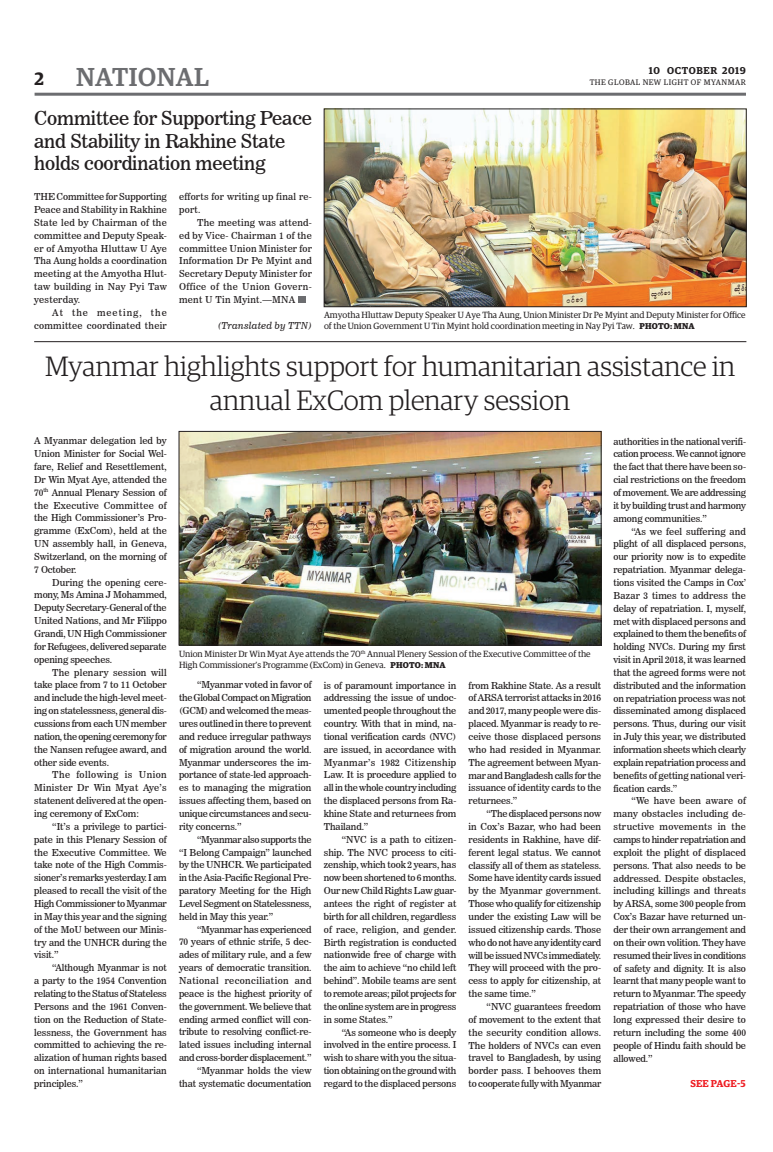
<style>
.page{position:relative;width:773px;height:1152px;background:#fff}
.page>*{position:absolute;margin:0;border:0;box-sizing:border-box;transform-origin:0 0}
.t1{font:300 28px/33.6px "Guardian Egyp";color:#231f20;text-align:center}
.t2{font:500 26px "Guardian Egyp";letter-spacing:.02em;color:#6c6d70}
.t3{font:19px/22.8px "News 706 BT Roman C";letter-spacing:-.01em;color:#231f20}
.t4{font:600 18px "Guardian Egyp";color:#231f20}
.t5{font:600 10px "Guardian Egyp";letter-spacing:.06em;color:#231f20}
.t6{font:600 10px "Guardian Egyp";letter-spacing:.02em;color:#ee1d23}
.t7{font:9.5px/12.9px "News 706 BT Roman C";letter-spacing:-.01em;color:#231f20;text-align:justify}
.t8{font:9.5px/12.9px "News 706 BT Roman C";letter-spacing:.025em;color:#231f20;text-align:right}
.t9{font:9.5px "News 706 BT Italic C";letter-spacing:.025em;color:#231f20}
.t10{font:9px/10.8px "Guardian Egyp";color:#231f20}
.t11{font:8px "Guardian Egyp";letter-spacing:.06em;color:#231f20}
.s1{font-weight:700;font-size:8.5px}
</style>
<div class="page">
<hr style="left:35px;top:93px;width:711px;height:3px;background:#6c6d70">
<hr style="left:34px;top:341px;width:712px;height:1px;background:#231f20">
<div style="left:298px;top:297px;width:8px;height:6px;background:#6c6d70"></div>
<img style="left:326px;top:111px;width:418px;height:194px">
<div style="left:324px;top:109px;width:422px;height:198px;border:1px solid #231f20"></div>
<img style="left:181px;top:433px;width:418px;height:210px">
<div style="left:179px;top:431px;width:422px;height:214px;border:1px solid #231f20"></div>
<h3 class="t4" style="left:35px;top:65px;width:11px">2</h3>
<p class="t5" style="left:649px;top:63px;width:98px">10 OCTOBER 2019</p>
<h2 class="t2" style="left:76px;top:59px;width:134px">NATIONAL</h2>
<p class="t11" style="left:589px;top:77px;width:158px">THE GLOBAL NEW LIGHT OF MYANMAR</p>
<h3 class="t3" style="left:34px;top:106px;width:279px">Committee for Supporting Peace and Stability in Rakhine State holds coordination meeting</h3>
<p class="t7" style="left:34px;top:190px;width:134px">THE Committee for Supporting Peace and Stability in Rakhine State led by Chairman of the committee and Deputy Speak&shy;er of Amyotha Hluttaw U Aye Tha Aung holds a coordination meeting at the Amyotha Hlut&shy;taw building in Nay Pyi Taw yesterday.</p>
<p class="t8" style="left:34px;top:306px;width:134px">At the meeting, the committee coordinated their</p>
<p class="t8" style="left:179px;top:190px;width:134px;text-align:left">efforts for writing up final re&shy;port.</p>
<p class="t7" style="left:179px;top:216px;width:134px;text-indent:18px">The meeting was attend&shy;ed by Vice- Chairman 1 of the committee Union Minister for Information Dr Pe Myint and Secretary Deputy Minister for Office of the Union Govern&shy;ment U Tin Myint.—MNA</p>
<p class="t9" style="left:218px;top:320px;width:96px">(Translated by TTN)</p>
<p class="t10" style="left:324px;top:309px;width:423px">Amyotha Hluttaw Deputy Speaker U Aye Tha Aung, Union Minister Dr Pe Myint and Deputy Minister for Office of the Union Government U Tin Myint hold coordination meeting in Nay Pyi Taw. <span class="s1">PHOTO: MNA</span></p>
<h1 class="t1" style="left:45px;top:348px;width:691px">Myanmar highlights support for humanitarian assistance in annual ExCom plenary session</h1>
<p class="t7" style="left:34px;top:434px;width:134px">A Myanmar delegation led by Union Minister for Social Wel&shy;fare, Relief and Resettlement, Dr Win Myat Aye, attended the 70<sup>th</sup> Annual Plenary Session of the Executive Committee of the High Commissioner’s Pro&shy;gramme (ExCom), held at the UN assembly hall, in Geneva, Switzerland, on the morning of 7 October.</p>
<p class="t7" style="left:34px;top:576px;width:134px;text-indent:18px">During the opening cere&shy;mony, Ms Amina J Mohammed, Deputy Secretary-General of the United Nations, and Mr Filippo Grandi, UN High Commissioner for Refugees, delivered separate opening speeches.</p>
<p class="t7" style="left:34px;top:666px;width:134px;text-indent:18px">The plenary session will take place from 7 to 11 October and include the high-level meet&shy;ing on statelessness, general dis&shy;cussions from each UN member nation, the opening ceremony for the Nansen refugee award, and other side events.</p>
<p class="t7" style="left:34px;top:769px;width:134px;text-indent:18px">The following is Union Minister Dr Win Myat Aye’s statenent delivered at the open&shy;ing ceremony of ExCom:</p>
<p class="t7" style="left:34px;top:820px;width:134px;text-indent:18px">“It’s a privilege to partici&shy;pate in this Plenary Session of the Executive Committee. We take note of the High Commis&shy;sioner’s remarks yesterday. I am pleased to recall the visit of the High Commissioner to Myanmar in May this year and the signing of the MoU between our Minis&shy;try and the UNHCR during the visit.”</p>
<p class="t7" style="left:34px;top:961px;width:134px;text-indent:18px">“Although Myanmar is not a party to the 1954 Convention relating to the Status of Stateless Persons and the 1961 Conven&shy;tion on the Reduction of State&shy;lessness, the Government has committed to achieving the re&shy;alization of human rights based on international humanitarian principles.”</p>
<p class="t10" style="left:179px;top:648px;width:413px">Union Minister Dr Win Myat Aye attends the 70<sup>th</sup> Annual Plenery Session of the Executive Committee of the<br>High Commissioner’s Programme (ExCom) in Geneva. <span class="s1">PHOTO: MNA</span></p>
<p class="t7" style="left:179px;top:679px;width:134px;text-indent:18px">“Myanmar voted in favor of the Global Compact on Migration (GCM) and welcomed the meas&shy;ures outlined in there to prevent and reduce irregular pathways of migration around the world.<br>Myanmar underscores the im&shy;portance of state-led approach&shy;es to managing the migration issues affecting them, based on unique circumstances and secu&shy;rity concerns.”</p>
<p class="t7" style="left:179px;top:833px;width:134px;text-indent:18px">“Myanmar also supports the “I Belong Campaign” launched by the UNHCR. We participated in the Asia-Pacific Regional Pre&shy;paratory Meeting for the High Level Segment on Statelessness, held in May this year.”</p>
<p class="t7" style="left:179px;top:923px;width:134px;text-align:right">“Myanmar has experienced<br>70 years of ethnic strife, 5 dec&shy;ades of military rule, and a few years of democratic transition.<br>National reconciliation and peace is the highest priority of the government. We believe that ending armed conflict will con&shy;tribute to resolving conflict-re&shy;lated issues including internal and cross-border displacement.” “Myanmar holds the view that systematic documentation</p>
<p class="t7" style="left:324px;top:679px;width:134px">is of paramount importance in addressing the issue of undoc&shy;umented people throughout the country. With that in mind, na&shy;tional verification cards (NVC) are issued, in accordance with Myanmar’s 1982 Citizenship Law. It is procedure applied to all in the whole country including the displaced persons from Ra&shy;khine State and returnees from Thailand.”</p>
<p class="t7" style="left:324px;top:833px;width:134px;text-indent:18px">“NVC is a path to citizen&shy;ship. The NVC process to citi&shy;zenship, which took 2 years, has now been shortened to 6 months.<br>Our new Child Rights Law guar&shy;antees the right of register at birth for all children, regardless of race, religion, and gender.<br>Birth registration is conducted nationwide free of charge with the aim to achieve “no child left behind”. Mobile teams are sent to remote areas; pilot projects for the online system are in progress in some States.”</p>
<p class="t7" style="left:324px;top:1026px;width:134px;text-indent:18px">“As someone who is deeply involved in the entire process. I wish to share with you the situa&shy;tion obtaining on the ground with regard to the displaced persons</p>
<p class="t7" style="left:468px;top:679px;width:134px">from Rakhine State. As a result of ARSA terrorist attacks in 2016 and 2017, many people were dis&shy;placed. Myanmar is ready to re&shy;ceive those displaced persons who had resided in Myanmar.<br>The agreement between Myan&shy;mar and Bangladesh calls for the issuance of identity cards to the returnees.”</p>
<p class="t7" style="left:468px;top:807px;width:134px;text-indent:18px">“The displaced persons now in Cox’s Bazar, who had been residents in Rakhine, have dif&shy;ferent legal status. We cannot classify all of them as stateless.<br>Some have identity cards issued by the Myanmar government.<br>Those who qualify for citizenship under the existing Law will be issued citizenship cards. Those who do not have any identity card will be issued NVCs immediately.<br>They will proceed with the pro&shy;cess to apply for citizenship, at the same time.”</p>
<p class="t7" style="left:468px;top:1000px;width:134px;text-indent:18px">“NVC guarantees freedom of movement to the extent that the security condition allows.<br>The holders of NVCs can even travel to Bangladesh, by using border pass. I behooves them to cooperate fully with Myanmar</p>
<p class="t7" style="left:613px;top:435px;width:134px">authorities in the national verifi&shy;cation process. We cannot ignore the fact that there have been so&shy;cial restrictions on the freedom of movement. We are addressing it by building trust and harmony among communities.”</p>
<p class="t7" style="left:613px;top:525px;width:134px;text-indent:18px">“As we feel suffering and plight of all displaced persons, our priority now is to expedite repatriation. Myanmar delega&shy;tions visited the Camps in Cox’ Bazar 3 times to address the delay of repatriation. I, myself, met with displaced persons and explained to them the benefits of holding NVCs. During my first visit in April 2018, it was learned that the agreed forms were not distributed and the information on repatriation process was not disseminated among displaced persons. Thus, during our visit in July this year, we distributed information sheets which clearly explain repatriation process and benefits of getting national veri&shy;fication cards.”</p>
<p class="t7" style="left:613px;top:795px;width:134px;text-indent:18px">“We have been aware of many obstacles including de&shy;structive movements in the camps to hinder repatriation and exploit the plight of displaced persons. That also needs to be addressed. Despite obstacles, including killings and threats by ARSA, some 300 people from Cox’s Bazar have returned un&shy;der their own arrangement and on their own volition. They have resumed their lives in conditions of safety and dignity. It is also learnt that many people want to return to Myanmar. The speedy repatriation of those who have long expressed their desire to return including the some 400 people of Hindu faith should be allowed.”</p>
<p class="t6" style="left:690px;top:1076px;width:57px">SEE PAGE-5</p>
</div>
